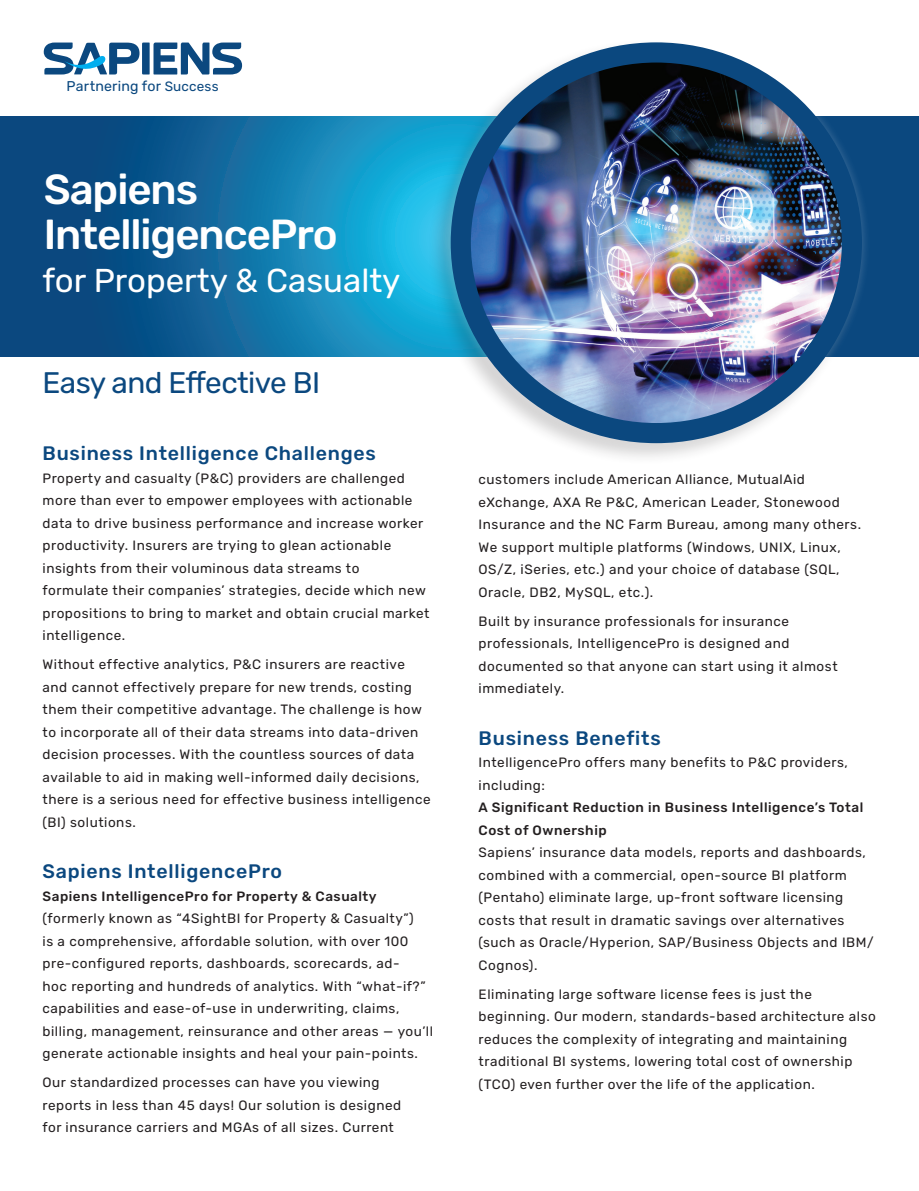
<style>
.page{position:relative;width:919px;height:1191px;background:#fff}
.page>*{position:absolute;margin:0;border:0;box-sizing:border-box;transform-origin:0 0}
.t1{font:500 42px/45px "Rubik";letter-spacing:-.025em;color:#fff}
.t2{font:33px "Rubik";color:#fff}
.t3{font:29.7px "Rubik";letter-spacing:-.02em;color:#0b487f}
.t4{font:500 19.5px "Rubik";letter-spacing:.04em;color:#0b487f}
.t5{font:14.1px "Rubik";letter-spacing:.01em;color:#0b487f}
.t6{font:13.5px/22.5px "Rubik";letter-spacing:.04em;color:#231f20}
.t7{font:500 13.5px/22.5px "Rubik";letter-spacing:.04em;color:#231f20}
.s1{font-size:13.5px}
</style>
<div class="page">
<svg style="left:0;top:116px;width:918px;height:240px;background:#106a9e"></svg>
<svg style="left:44px;top:43px;width:198px;height:31px"></svg>
<div style="left:427px;top:38px;width:436px;height:427px;background:#231f20;opacity:.2"></div>
<div style="left:441px;top:33px;width:429px;height:419px;background:#fff;opacity:.21"></div>
<img style="left:467px;top:61px;width:384px;height:366px">
<div style="left:450px;top:42px;width:411px;height:401px;border:20px solid #0b487f;border-radius:50%"></div>
<p class="t5" style="left:66px;top:78px;width:154px">Partnering for <span class="s1">Success</span></p>
<h1 class="t1" style="left:44px;top:168px;width:295px">Sapiens<br>IntelligencePro</h1>
<h2 class="t2" style="left:43px;top:262px;width:359px">for Property &amp; Casualty</h2>
<h3 class="t3" style="left:43px;top:366px;width:279px">Easy and Effective BI</h3>
<h3 class="t4" style="left:43px;top:442px;width:335px">Business Intelligence Challenges</h3>
<p class="t6" style="left:43px;top:467px;width:388px">Property and casualty (P&amp;C) providers are challenged more than ever to empower employees with actionable data to drive business performance and increase worker productivity. Insurers are trying to glean actionable insights from their voluminous data streams to<br>formulate their companies’ strategies, decide which new propositions to bring to market and obtain crucial market intelligence.</p>
<p class="t6" style="left:43px;top:653px;width:390px">Without effective analytics P, &amp;C insurers are reactive and cannot effectively prepare for new trends, costing them their competitive advantage. The challenge is how to incorporate all of their data streams into data-driven decision processes. With the countless sources of data available to aid in making well-informed daily decisions, there is a serious need for effective business intelligence (BI) solutions.</p>
<h3 class="t4" style="left:43px;top:860px;width:241px">Sapiens IntelligencePro</h3>
<p class="t7" style="left:43px;top:885px;width:335px">Sapiens IntelligencePro for Property &amp; Casualty</p>
<p class="t6" style="left:43px;top:907px;width:372px">(formerly known as “4SightBI for Property &amp; Casualty (“ is a comprehensive, affordable solution, with over 100</p>
<p class="t6" style="left:43px;top:975px;width:384px">hoc reporting and hundreds of analytics. With “what-if “?</p>
<p class="t6" style="left:43px;top:952px;width:358px">pre-configured reports, dashboards, scorecards, ad-</p>
<p class="t6" style="left:43px;top:997px;width:392px">capabilities and ease-of-use in underwriting, claims, billing, management, reinsurance and other areas — you l l’ generate actionable insights and heal your pain-points.</p>
<p class="t6" style="left:43px;top:1071px;width:360px">Our standardized processes can have you viewing reports in less than 45 days! Our solution is designed for insurance carriers and MGAs of all sizes. Current</p>
<p class="t6" style="left:478px;top:469px;width:384px">customers include American Alliance, MutualAid eXchange, AXA Re P&amp;C, American Leader, Stonewood Insurance and the NC Farm Bureau, among many others.<br>We support multiple platforms (Windows, UNIX, Linux, OS Z/ , iSeries, etc.) and your choice of database (SQL, Oracle, DB2, MySQL, etc .(.</p>
<p class="t6" style="left:478px;top:610px;width:360px">Built by insurance professionals for insurance professionals, IntelligencePro is designed and documented so that anyone can start using it almost immediately.</p>
<h3 class="t4" style="left:478px;top:726px;width:184px">Business Benefits</h3>
<p class="t6" style="left:478px;top:751px;width:371px">IntelligencePro offers many benefits to P&amp;C providers, including:</p>
<p class="t7" style="left:478px;top:796px;width:386px">A Significant Reduction in Business Intelligence s’ Total<br>Cost of Ownership</p>
<p class="t6" style="left:478px;top:841px;width:396px">Sapiens’ insurance data models, reports and dashboards, combined with a commercial, open-source BI platform (Pentaho) eliminate large, up-front software licensing costs that result in dramatic savings over alternatives (such as Oracle/Hyperion, SAP/Business Objects and IBM/ Cognos .(</p>
<p class="t6" style="left:478px;top:983px;width:399px">Eliminating large software license fees is just the beginning. Our modern, standards-based architecture also reduces the complexity of integrating and maintaining traditional BI systems, lowering total cost of ownership (TCO) even further over the life of the application.</p>
</div>
